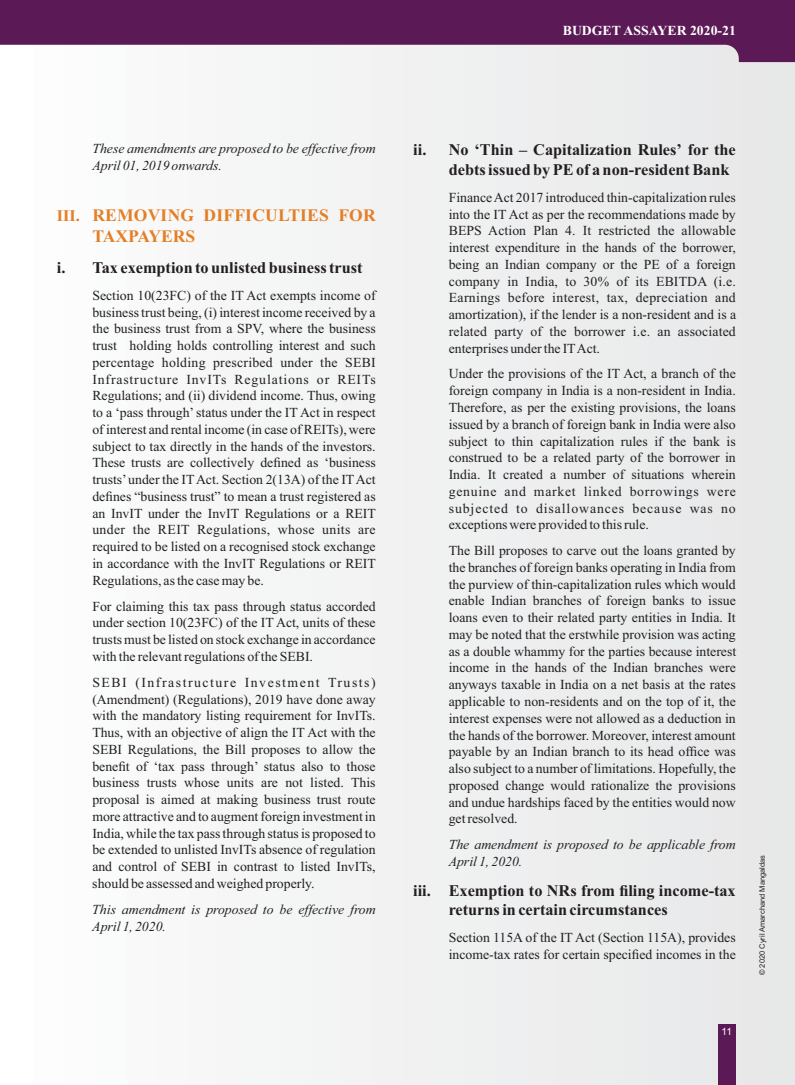
<style>
.page{position:relative;width:795px;height:1085px;background:#fff}
.page>*{position:absolute;margin:0;border:0;box-sizing:border-box;transform-origin:0 0}
.t1{font:700 17.5px/21.4px "Times New Roman";letter-spacing:.01em;color:#e57f25}
.t2{font:700 16.25px/19.8px "Times New Roman";color:#231f20}
.t3{font:13.75px/16.8px "Times New Roman";color:#231f20;text-align:justify}
.t4{font:italic 13.75px/16.8px "Times New Roman";color:#231f20}
.t5{font:700 13.75px "Times New Roman";color:#fff}
.t6{font:10px "Arial";color:#fff}
.t7{font:7.5px "Arial";color:#231f20}
.s1{font-size:16.25px}
</style>
<div class="page">
<div style="left:0;top:0;width:794px;height:1085px;background:#f2f2f3"></div>
<svg style="left:0;top:0;width:794px;height:62px;fill:#5b1956"></svg>
<div style="left:717px;top:1024px;width:18px;height:61px;background:#5b1956"></div>
<p class="t5" style="left:562px;top:26px;width:174px">BUDGET ASSAYER 2020-21</p>
<p class="t4" style="left:92px;top:141px;width:285px">These amendments are proposed to be effective from<br>April 01, 2019 onwards.</p>
<p class="t1" style="left:92px;top:206px;width:285px;text-indent:-35px"><span class="s1">III.</span> REMOVING DIFFICULTIES FOR<br>TAXPAYERS</p>
<p class="t2" style="left:57px;top:259px;width:307px">i. Tax exemption to unlisted business trust</p>
<p class="t3" style="left:92px;top:288px;width:285px">Section 10(23FC) of the IT Act exempts income of business trust being, (i) interest income received by a the business trust from a SPV, where the business trust holding holds controlling interest and such percentage holding prescribed under the SEBI Infrastructure InvITs Regulations or REITs Regulations; and (ii) dividend income. Thus, owing to a ‘pass through’status under the IT Act in respect of interest and rental income (in case of REITs), were subject to tax directly in the hands of the investors.<br>These trusts are collectively defined as ‘business trusts’under the ITAct. Section 2(13A) of the ITAct defines “business trust” to mean a trust registered as an InvIT under the InvIT Regulations or a REIT under the REIT Regulations, whose units are required to be listed on a recognised stock exchange in accordance with the InvIT Regulations or REIT Regulations, as the case may be.</p>
<p class="t3" style="left:92px;top:599px;width:285px">For claiming this tax pass through status accorded under section 10(23FC) of the IT Act, units of these trusts must be listed on stock exchange in accordance with the relevant regulations of the SEBI.</p>
<p class="t3" style="left:92px;top:675px;width:285px">SEBI (Infrastructure Investment Trusts) (Amendment) (Regulations), 2019 have done away with the mandatory listing requirement for InvITs.<br>Thus, with an objective of align the IT Act with the SEBI Regulations, the Bill proposes to allow the benefit of ‘tax pass through’ status also to those business trusts whose units are not listed. This proposal is aimed at making business trust route more attractive and to augment foreign investment in India, while the tax pass through status is proposed to be extended to unlisted InvITs absence of regulation and control of SEBI in contrast to listed InvITs, should be assessed and weighed properly.</p>
<p class="t4" style="left:92px;top:902px;width:285px">This amendment is proposed to be effective from<br>April 1, 2020.</p>
<p class="t2" style="left:448px;top:142px;width:288px;text-indent:-35px">ii. No ‘Thin – Capitalization Rules’ for the debts issued by PE of a non-resident Bank</p>
<p class="t3" style="left:448px;top:190px;width:289px">Finance Act 2017 introduced thin-capitalization rules into the IT Act as per the recommendations made by BEPS Action Plan 4. It restricted the allowable interest expenditure in the hands of the borrower, being an Indian company or the PE of a foreign company in India, to 30% of its EBITDA (i.e.<br>Earnings before interest, tax, depreciation and amortization), if the lender is a non-resident and is a related party of the borrower i.e. an associated enterprises under the ITAct.</p>
<p class="t3" style="left:448px;top:367px;width:288px">Under the provisions of the IT Act, a branch of the foreign company in India is a non-resident in India.<br>Therefore, as per the existing provisions, the loans issued by a branch of foreign bank in India were also subject to thin capitalization rules if the bank is construed to be a related party of the borrower in India. It created a number of situations wherein genuine and market linked borrowings were subjected to disallowances because was no exceptions were provided to this rule.</p>
<p class="t3" style="left:448px;top:543px;width:289px">The Bill proposes to carve out the loans granted by the branches of foreign banks operating in India from the purview of thin-capitalization rules which would enable Indian branches of foreign banks to issue loans even to their related party entities in India. It may be noted that the erstwhile provision was acting as a double whammy for the parties because interest income in the hands of the Indian branches were anyways taxable in India on a net basis at the rates applicable to non-residents and on the top of it, the interest expenses were not allowed as a deduction in the hands of the borrower. Moreover, interest amount payable by an Indian branch to its head office was also subject to a number of limitations. Hopefully, the proposed change would rationalize the provisions and undue hardships faced by the entities would now get resolved.</p>
<p class="t4" style="left:448px;top:837px;width:288px">The amendment is proposed to be applicable from<br>April 1, 2020.</p>
<p class="t2" style="left:448px;top:882px;width:288px;text-indent:-35px">iii. Exemption to NRs from filing income-tax returns in certain circumstances</p>
<p class="t3" style="left:448px;top:930px;width:288px">Section 115A of the IT Act (Section 115A), provides income-tax rates for certain specified incomes in the</p>
<p class="t6" style="left:721px;top:1028px;width:12px">11</p>
<p class="t7" style="left:758px;top:975px;width:122px;rotate:-90deg">© 2020 Cyril Amarchand Mangaldas</p>
</div>
